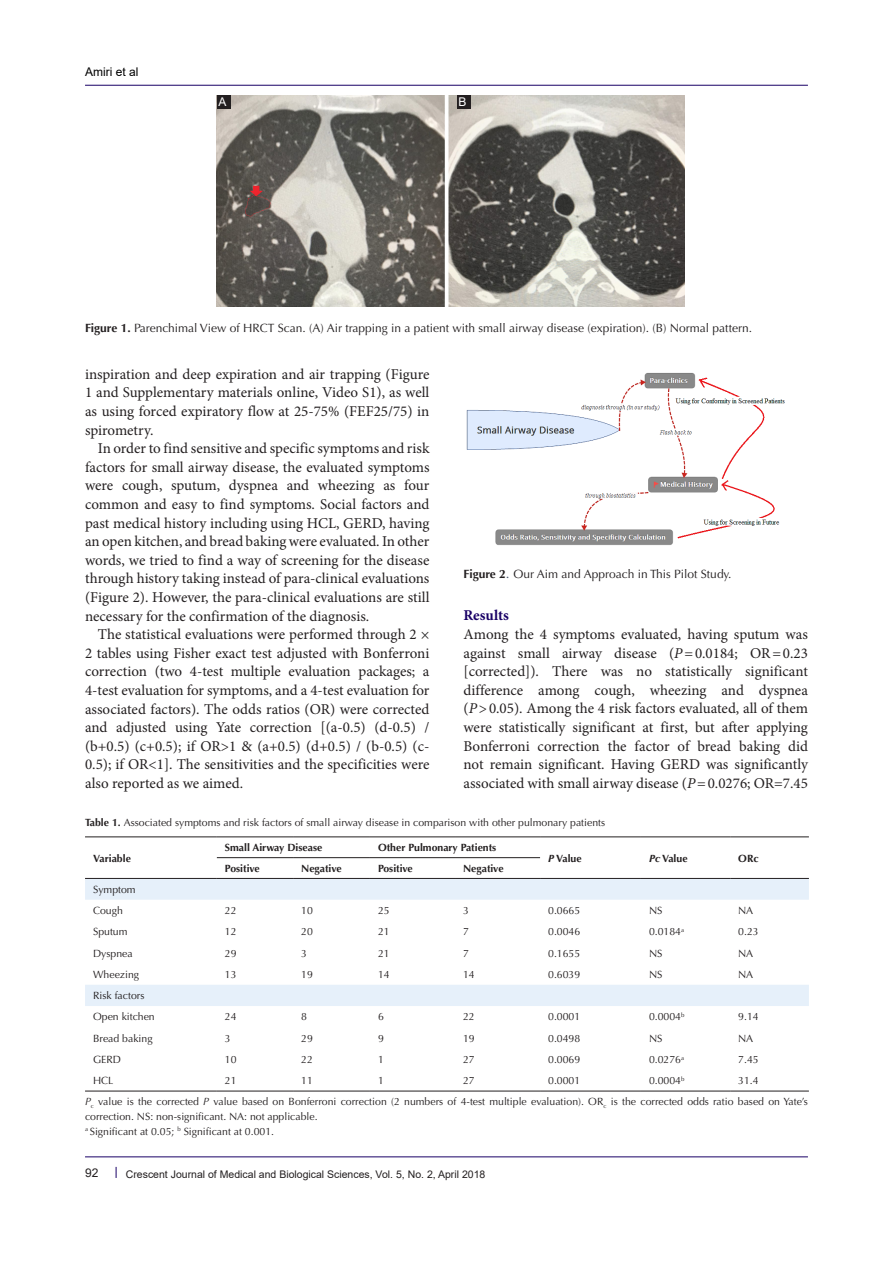
<style>
.page{position:relative;width:893px;height:1263px;background:#fff}
.page>*{position:absolute;margin:0;border:0;box-sizing:border-box;transform-origin:0 0}
.t1{font:15px/18.6px "Minion Pro";color:#231f20;text-align:justify}
.t2{font:700 15px "Minion Pro";color:#190066}
.t3{font:12px "Optima LT Std";color:#231f20}
.t4{font:12px "Arial";color:#000001}
.t5{font:12px "Arial";color:#231f20}
.t6{font:12px "Arial";color:#fff}
.t7{font:10.5px/15px "Optima LT Std";color:#231f20}
.t8{font:700 10.5px "Optima LT Std";color:#231f20}
.t9{font:10.5px "Arial";color:#231f20}
.s1{font-weight:700}
.s2{color:#222}
.s3{font-size:13.5px;color:#44546a}
.s4{font-style:italic}
</style>
<div class="page">
<hr style="left:85px;top:1156px;width:723px;height:1px;background:#190066">
<hr style="left:85px;top:85px;width:723px;height:1px;background:#190066">
<img style="left:217px;top:96px;width:467px;height:210px">
<div style="left:217px;top:96px;width:13px;height:13px;background:#231f20"></div>
<div style="left:457px;top:96px;width:13px;height:13px;background:#231f20"></div>
<img style="left:466px;top:372px;width:319px;height:173px">
<div style="left:85px;top:879px;width:724px;height:21px;background:#e6f0fa"></div>
<div style="left:85px;top:985px;width:724px;height:21px;background:#e6f0fa"></div>
<hr style="left:85px;top:836px;width:132px;height:1px;background:#231f20">
<hr style="left:217px;top:836px;width:76px;height:1px;background:#231f20">
<hr style="left:293px;top:836px;width:77px;height:1px;background:#231f20">
<hr style="left:370px;top:836px;width:85px;height:1px;background:#231f20">
<hr style="left:455px;top:836px;width:85px;height:1px;background:#231f20">
<hr style="left:540px;top:836px;width:101px;height:1px;background:#231f20">
<hr style="left:641px;top:836px;width:89px;height:1px;background:#231f20">
<hr style="left:730px;top:836px;width:79px;height:1px;background:#231f20">
<hr style="left:217px;top:857px;width:76px;height:1px;background:#231f20">
<hr style="left:293px;top:857px;width:77px;height:1px;background:#231f20">
<hr style="left:370px;top:857px;width:85px;height:1px;background:#231f20">
<hr style="left:455px;top:857px;width:85px;height:1px;background:#231f20">
<hr style="left:85px;top:878px;width:132px;height:1px;background:#231f20">
<hr style="left:217px;top:878px;width:76px;height:1px;background:#231f20">
<hr style="left:293px;top:878px;width:77px;height:1px;background:#231f20">
<hr style="left:370px;top:878px;width:85px;height:1px;background:#231f20">
<hr style="left:455px;top:878px;width:85px;height:1px;background:#231f20">
<hr style="left:540px;top:878px;width:101px;height:1px;background:#231f20">
<hr style="left:641px;top:878px;width:89px;height:1px;background:#231f20">
<hr style="left:730px;top:878px;width:79px;height:1px;background:#231f20">
<hr style="left:85px;top:1091px;width:132px;height:1px;background:#231f20">
<hr style="left:217px;top:1091px;width:76px;height:1px;background:#231f20">
<hr style="left:293px;top:1091px;width:77px;height:1px;background:#231f20">
<hr style="left:370px;top:1091px;width:85px;height:1px;background:#231f20">
<hr style="left:455px;top:1091px;width:85px;height:1px;background:#231f20">
<hr style="left:540px;top:1091px;width:101px;height:1px;background:#231f20">
<hr style="left:641px;top:1091px;width:89px;height:1px;background:#231f20">
<hr style="left:730px;top:1091px;width:79px;height:1px;background:#231f20">
<p class="t4" style="left:85px;top:64px;width:55px">Amiri et al</p>
<p class="t6" style="left:219px;top:94px;width:10px">A</p>
<p class="t6" style="left:458px;top:94px;width:10px">B</p>
<p class="t3" style="left:85px;top:321px;width:668px"><span class="s1">Figure 1.</span> Parenchimal View of HRCT Scan. (A) Air trapping in a patient with small airway disease (expiration). (B) Normal pattern.</p>
<p class="t1" style="left:85px;top:365px;width:346px">inspiration and deep expiration and air trapping (Figure 1 and Supplementary materials online, Video S1), as well as using forced expiratory flow at 25-75% (FEF25/75) in spirometry.</p>
<p class="t1" style="left:85px;top:439px;width:346px;text-indent:13px">In order to find sensitive and specific symptoms and risk factors for small airway disease, the evaluated symptoms were cough, sputum, dyspnea and wheezing as four common and easy to find symptoms. Social factors and past medical history including using HCL, GERD, having an open kitchen, and bread baking were evaluated. In other words, we tried to find a way of screening for the disease through history taking instead of para-clinical evaluations (Figure 2). However, the para-clinical evaluations are still necessary for the confirmation of the diagnosis.</p>
<p class="t1" style="left:85px;top:625px;width:346px;text-indent:13px">The statistical evaluations were performed through 2 <span class="s2">× </span>2 tables using Fisher exact test adjusted with Bonferroni correction (two 4-test multiple evaluation packages; a 4-test evaluation for symptoms, and a 4-test evaluation for associated factors). The odds ratios (OR) were corrected and adjusted using Yate correction [(a-0.5) (d-0.5) / (b+0.5) (c+0.5); if OR&gt;1 &amp; (a+0.5) (d+0.5) / (b-0.5) (c-0.5); if OR&lt;1]. The sensitivities and the specificities were also reported as we aimed.</p>
<p class="t3" style="left:463px;top:567px;width:270px"><span class="s1">Figure 2</span><span class="s3">.</span> Our Aim and Approach in This Pilot Study.</p>
<p class="t2" style="left:463px;top:605px;width:47px">Results</p>
<p class="t1" style="left:463px;top:625px;width:346px">Among the 4 symptoms evaluated, having sputum was against small airway disease (<span class="s4">P</span>=0.0184; OR=0.23 [corrected]). There was no statistically significant difference among cough, wheezing and dyspnea (<span class="s4">P</span>&gt;0.05). Among the 4 risk factors evaluated, all of them were statistically significant at first, but after applying Bonferroni correction the factor of bread baking did not remain significant. Having GERD was significantly associated with small airway disease (<span class="s4">P</span>=0.0276; OR=7.45</p>
<p class="t7" style="left:85px;top:815px;width:522px"><span class="s1">Table 1.</span> Associated symptoms and risk factors of small airway disease in comparison with other pulmonary patients</p>
<p class="t8" style="left:93px;top:852px;width:39px">Variable</p>
<p class="t8" style="left:225px;top:841px;width:99px">Small Airway Disease</p>
<p class="t8" style="left:378px;top:841px;width:120px">Other Pulmonary Patients</p>
<p class="t8" style="left:548px;top:852px;width:35px"><span class="s4">P</span> Value</p>
<p class="t8" style="left:649px;top:852px;width:40px"><span class="s4">Pc</span> Value</p>
<p class="t8" style="left:738px;top:852px;width:22px">ORc</p>
<p class="t8" style="left:225px;top:862px;width:36px">Positive</p>
<p class="t8" style="left:301px;top:862px;width:42px">Negative</p>
<p class="t8" style="left:378px;top:862px;width:36px">Positive</p>
<p class="t8" style="left:463px;top:862px;width:42px">Negative</p>
<p class="t7" style="left:93px;top:882px;width:44px">Symptom</p>
<p class="t7" style="left:93px;top:903px;width:31px">Cough</p>
<p class="t7" style="left:225px;top:903px;width:13px">22</p>
<p class="t7" style="left:301px;top:903px;width:13px">10</p>
<p class="t7" style="left:378px;top:903px;width:13px">25</p>
<p class="t7" style="left:463px;top:903px;width:7px">3</p>
<p class="t7" style="left:548px;top:903px;width:34px">0.0665</p>
<p class="t7" style="left:649px;top:903px;width:15px">NS</p>
<p class="t7" style="left:738px;top:903px;width:16px">NA</p>
<p class="t7" style="left:93px;top:924px;width:36px">Sputum</p>
<p class="t7" style="left:225px;top:924px;width:13px">12</p>
<p class="t7" style="left:301px;top:924px;width:13px">20</p>
<p class="t7" style="left:378px;top:924px;width:13px">21</p>
<p class="t7" style="left:463px;top:924px;width:7px">7</p>
<p class="t7" style="left:548px;top:924px;width:34px">0.0046</p>
<p class="t7" style="left:649px;top:924px;width:37px">0.0184<sup>a</sup></p>
<p class="t7" style="left:738px;top:924px;width:22px">0.23</p>
<p class="t7" style="left:93px;top:946px;width:41px">Dyspnea</p>
<p class="t7" style="left:225px;top:946px;width:13px">29</p>
<p class="t7" style="left:301px;top:946px;width:7px">3</p>
<p class="t7" style="left:378px;top:946px;width:13px">21</p>
<p class="t7" style="left:463px;top:946px;width:7px">7</p>
<p class="t7" style="left:548px;top:946px;width:34px">0.1655</p>
<p class="t7" style="left:649px;top:946px;width:15px">NS</p>
<p class="t7" style="left:738px;top:946px;width:16px">NA</p>
<p class="t7" style="left:93px;top:967px;width:48px">Wheezing</p>
<p class="t7" style="left:225px;top:967px;width:13px">13</p>
<p class="t7" style="left:301px;top:967px;width:13px">19</p>
<p class="t7" style="left:378px;top:967px;width:13px">14</p>
<p class="t7" style="left:463px;top:967px;width:13px">14</p>
<p class="t7" style="left:548px;top:967px;width:34px">0.6039</p>
<p class="t7" style="left:649px;top:967px;width:15px">NS</p>
<p class="t7" style="left:738px;top:967px;width:16px">NA</p>
<p class="t7" style="left:93px;top:988px;width:53px">Risk factors</p>
<p class="t7" style="left:93px;top:1009px;width:63px">Open kitchen</p>
<p class="t7" style="left:225px;top:1009px;width:13px">24</p>
<p class="t7" style="left:301px;top:1009px;width:7px">8</p>
<p class="t7" style="left:378px;top:1009px;width:7px">6</p>
<p class="t7" style="left:463px;top:1009px;width:13px">22</p>
<p class="t7" style="left:548px;top:1009px;width:34px">0.0001</p>
<p class="t7" style="left:649px;top:1009px;width:37px">0.0004<sup>b</sup></p>
<p class="t7" style="left:738px;top:1009px;width:22px">9.14</p>
<p class="t7" style="left:93px;top:1031px;width:61px">Bread baking</p>
<p class="t7" style="left:225px;top:1031px;width:7px">3</p>
<p class="t7" style="left:301px;top:1031px;width:13px">29</p>
<p class="t7" style="left:378px;top:1031px;width:7px">9</p>
<p class="t7" style="left:463px;top:1031px;width:13px">19</p>
<p class="t7" style="left:548px;top:1031px;width:34px">0.0498</p>
<p class="t7" style="left:649px;top:1031px;width:15px">NS</p>
<p class="t7" style="left:738px;top:1031px;width:16px">NA</p>
<p class="t7" style="left:93px;top:1052px;width:30px">GERD</p>
<p class="t7" style="left:225px;top:1052px;width:13px">10</p>
<p class="t7" style="left:301px;top:1052px;width:13px">22</p>
<p class="t7" style="left:378px;top:1052px;width:7px">1</p>
<p class="t7" style="left:463px;top:1052px;width:13px">27</p>
<p class="t7" style="left:548px;top:1052px;width:34px">0.0069</p>
<p class="t7" style="left:649px;top:1052px;width:37px">0.0276<sup>a</sup></p>
<p class="t7" style="left:738px;top:1052px;width:22px">7.45</p>
<p class="t7" style="left:93px;top:1073px;width:22px">HCL</p>
<p class="t7" style="left:225px;top:1073px;width:13px">21</p>
<p class="t7" style="left:301px;top:1073px;width:13px">11</p>
<p class="t7" style="left:378px;top:1073px;width:7px">1</p>
<p class="t7" style="left:463px;top:1073px;width:13px">27</p>
<p class="t7" style="left:548px;top:1073px;width:34px">0.0001</p>
<p class="t7" style="left:649px;top:1073px;width:37px">0.0004<sup>b</sup></p>
<p class="t7" style="left:738px;top:1073px;width:22px">31.4</p>
<p class="t7" style="left:85px;top:1094px;width:724px"><span class="s4">P</span><sub>c</sub> value is the corrected <span class="s4">P</span> value based on Bonferroni correction (2 numbers of 4-test multiple evaluation). OR<sub>c</sub> is the corrected odds ratio based on Yate’s correction. NS: non-significant. NA: not applicable.</p>
<p class="t7" style="left:85px;top:1124px;width:191px"><sup>a</sup> Significant at 0.05; <sup>b</sup> Significant at 0.001.</p>
<p class="t5" style="left:85px;top:1164px;width:15px">92</p>
<p class="t9" style="left:126px;top:1167px;width:361px">Crescent Journal of Medical and Biological Sciences, Vol. 5, No. 2, April 2018</p>
</div>
